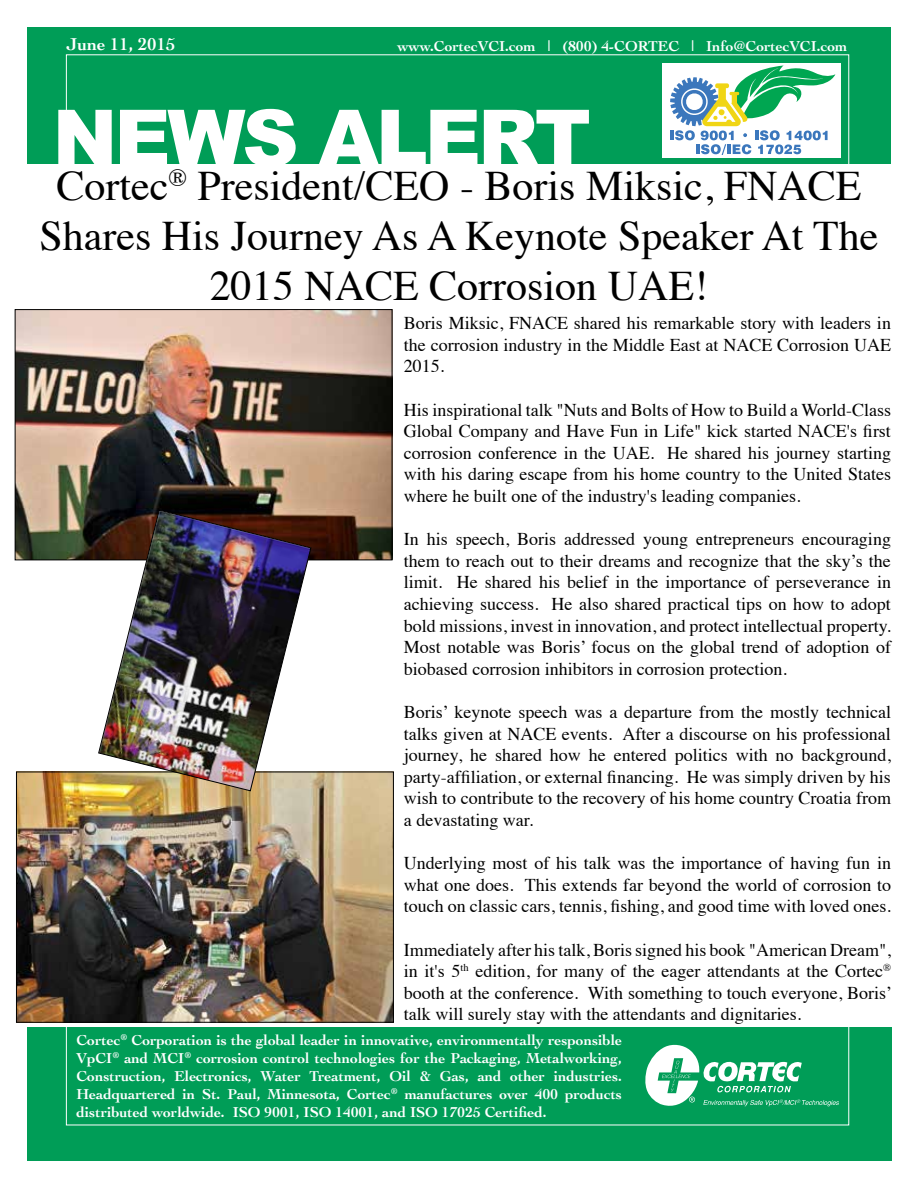
<style>
.page{position:relative;width:918px;height:1188px;background:#fff}
.page>*{position:absolute;margin:0;border:0;box-sizing:border-box;transform-origin:0 0}
.t1{font:900 78px "Arial";letter-spacing:-.04em;color:#fff}
.t2{font:42px/50.4px "Times";color:#000;text-align:center}
.t3{font:18px/21.6px "Times";color:#000;text-align:justify}
.t4{font:700 18px "Cochin";color:#fff}
.t5{font:700 15px/18px "Cochin";color:#fff;text-align:justify}
</style>
<div class="page">
<div style="left:27px;top:27px;width:864px;height:137px;background:#009d57"></div>
<div style="left:28px;top:1028px;width:864px;height:133px;background:#009d57"></div>
<svg style="left:645px;top:1044px;width:194px;height:63px"></svg>
<div style="left:662px;top:63px;width:179px;height:94px;background:#fff"></div>
<svg style="left:670px;top:65px;width:165px;height:89px"></svg>
<img style="left:17px;top:311px;width:373px;height:247px">
<div style="left:15px;top:309px;width:377px;height:251px;border:1px solid #000"></div>
<img style="left:18px;top:774px;width:374px;height:246px">
<div style="left:16px;top:772px;width:378px;height:250px;border:1px solid #000"></div>
<img style="left:98px;top:510px;width:213px;height:281px">
<p class="t4" style="left:66px;top:32px;width:111px">June 11, 2015</p>
<p class="t5" style="left:398px;top:37px;width:451px">www.CortecVCI.com | (800) 4-CORTEC | Info@CortecVCI.com</p>
<h1 class="t1" style="left:52px;top:81px;width:540px">NEWS ALERT</h1>
<h2 class="t2" style="left:39px;top:157px;width:841px">Cortec<sup>®</sup> President/CEO - Boris Miksic, FNACE<br>Shares His Journey As A Keynote Speaker At The<br>2015 NACE Corrosion UAE!</h2>
<p class="t3" style="left:404px;top:311px;width:489px">Boris Miksic, FNACE shared his remarkable story with leaders in the corrosion industry in the Middle East at NACE Corrosion UAE 2015.</p>
<p class="t3" style="left:404px;top:397px;width:489px">His inspirational talk "Nuts and Bolts of How to Build a World-Class Global Company and Have Fun in Life" kick started NACE's first corrosion conference in the UAE. He shared his journey starting with his daring escape from his home country to the United States where he built one of the industry's leading companies.</p>
<p class="t3" style="left:404px;top:527px;width:489px">In his speech, Boris addressed young entrepreneurs encouraging them to reach out to their dreams and recognize that the sky’s the limit. He shared his belief in the importance of perseverance in achieving success. He also shared practical tips on how to adopt bold missions, invest in innovation, and protect intellectual property.<br>Most notable was Boris’ focus on the global trend of adoption of biobased corrosion inhibitors in corrosion protection.</p>
<p class="t3" style="left:404px;top:700px;width:489px">Boris’ keynote speech was a departure from the mostly technical talks given at NACE events. After a discourse on his professional journey, he shared how he entered politics with no background, party-affiliation, or external financing. He was simply driven by his wish to contribute to the recovery of his home country Croatia from a devastating war.</p>
<p class="t3" style="left:404px;top:851px;width:489px">Underlying most of his talk was the importance of having fun in what one does. This extends far beyond the world of corrosion to touch on classic cars, tennis, fishing, and good time with loved ones.</p>
<p class="t3" style="left:404px;top:937px;width:490px">Immediately after his talk, Boris signed his book "American Dream", in it's 5<sup>th</sup> edition, for many of the eager attendants at the Cortec<sup>® </sup>booth at the conference. With something to touch everyone, Boris’ talk will surely stay with the attendants and dignitaries.</p>
<p class="t5" style="left:76px;top:1030px;width:547px">Cortec<sup>®</sup> Corporation is the global leader in innovative, environmentally responsible VpCI<sup>®</sup> and MCI<sup>®</sup> corrosion control technologies for the Packaging, Metalworking, Construction, Electronics, Water Treatment, Oil &amp; Gas, and other industries.<br>Headquartered in St. Paul, Minnesota, Cortec<sup>®</sup> manufactures over 400 products distributed worldwide. ISO 9001, ISO 14001, and ISO 17025 Certified.</p>
</div>
